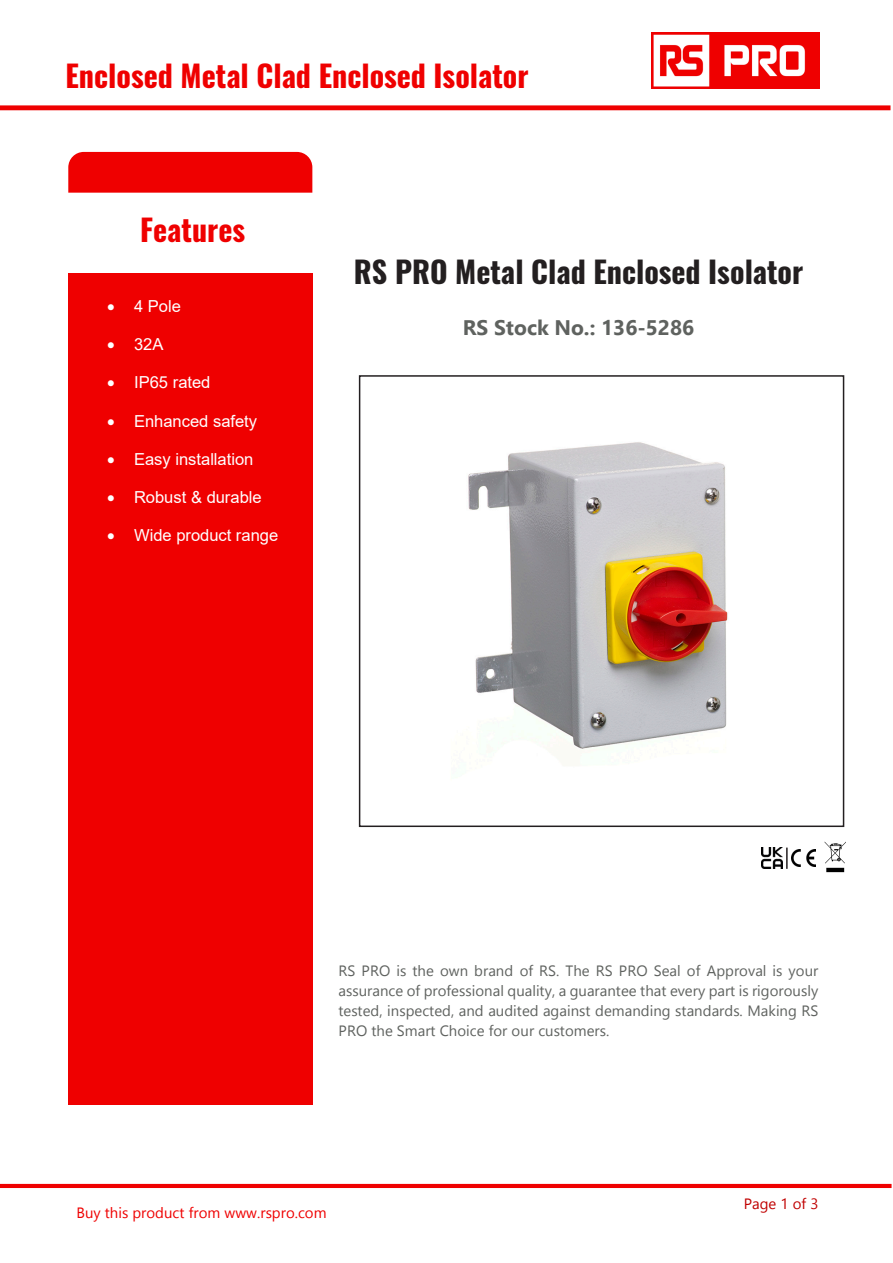
<style>
.page{position:relative;width:893px;height:1263px;background:#fff}
.page>*{position:absolute;margin:0;border:0;box-sizing:border-box;transform-origin:0 0}
.t1{font:700 30px "Oswald";color:#ef0000}
.t2{font:700 30px "Oswald";color:#231f20}
.t3{font:700 21px "Nirmala UI";color:#5f625f}
.t4{font:16.5px "Arial";color:#fff}
.t5{font:15px/20px "Nirmala UI";color:#5f625f;text-align:justify}
.t6{font:15px "Nirmala UI";color:#ef0000}
.t7{font:15px "Nirmala UI";letter-spacing:.005em;color:#c00000}
</style>
<div class="page">
<div style="left:0;top:105px;width:890px;height:5px;background:#ef0000"></div>
<hr style="left:0;top:1184px;width:891px;height:4px;background:#ef0000">
<img style="left:652px;top:33px;width:167px;height:55px">
<div style="left:69px;top:273px;width:244px;height:832px;background:#ef0000"></div>
<div style="left:359px;top:375px;width:485px;height:452px;border:2px solid #231f20"></div>
<div style="left:68px;top:152px;width:244px;height:41px;background:#ef0000"></div>
<img style="left:468px;top:442px;width:260px;height:308px">
<svg style="left:825px;top:841px;width:21px;height:31px"></svg>
<img style="left:761px;top:847px;width:21px;height:22px">
<img style="left:791px;top:849px;width:25px;height:18px">
<hr style="left:786px;top:847px;width:2px;height:22px;background:#231f20">
<p class="t1" style="left:65px;top:55px;width:465px">Enclosed Metal Clad Enclosed Isolator</p>
<p class="t1" style="left:140px;top:209px;width:106px">Features</p>
<p class="t4" style="left:107px;top:295px;width:75px">• 4 Pole</p>
<p class="t4" style="left:107px;top:333px;width:58px">• 32A</p>
<p class="t4" style="left:107px;top:371px;width:105px">• IP65 rated</p>
<p class="t4" style="left:107px;top:409px;width:152px">• Enhanced safety</p>
<p class="t4" style="left:107px;top:448px;width:148px">• Easy installation</p>
<p class="t4" style="left:107px;top:486px;width:156px">• Robust &amp; durable</p>
<p class="t4" style="left:107px;top:524px;width:173px">• Wide product range</p>
<p class="t2" style="left:354px;top:251px;width:451px">RS PRO Metal Clad Enclosed Isolator</p>
<p class="t3" style="left:463px;top:311px;width:233px">RS Stock No.: 136-5286</p>
<p class="t5" style="left:339px;top:960px;width:481px">RS PRO is the own brand of RS. The RS PRO Seal of Approval is your assurance of professional quality, a guarantee that every part is rigorously tested, inspected, and audited against demanding standards. Making RS PRO the Smart Choice for our customers.</p>
<p class="t6" style="left:76px;top:1200px;width:252px">Buy this product from www.rspro.com</p>
<p class="t7" style="left:744px;top:1191px;width:76px">Page 1 of 3</p>
</div>
